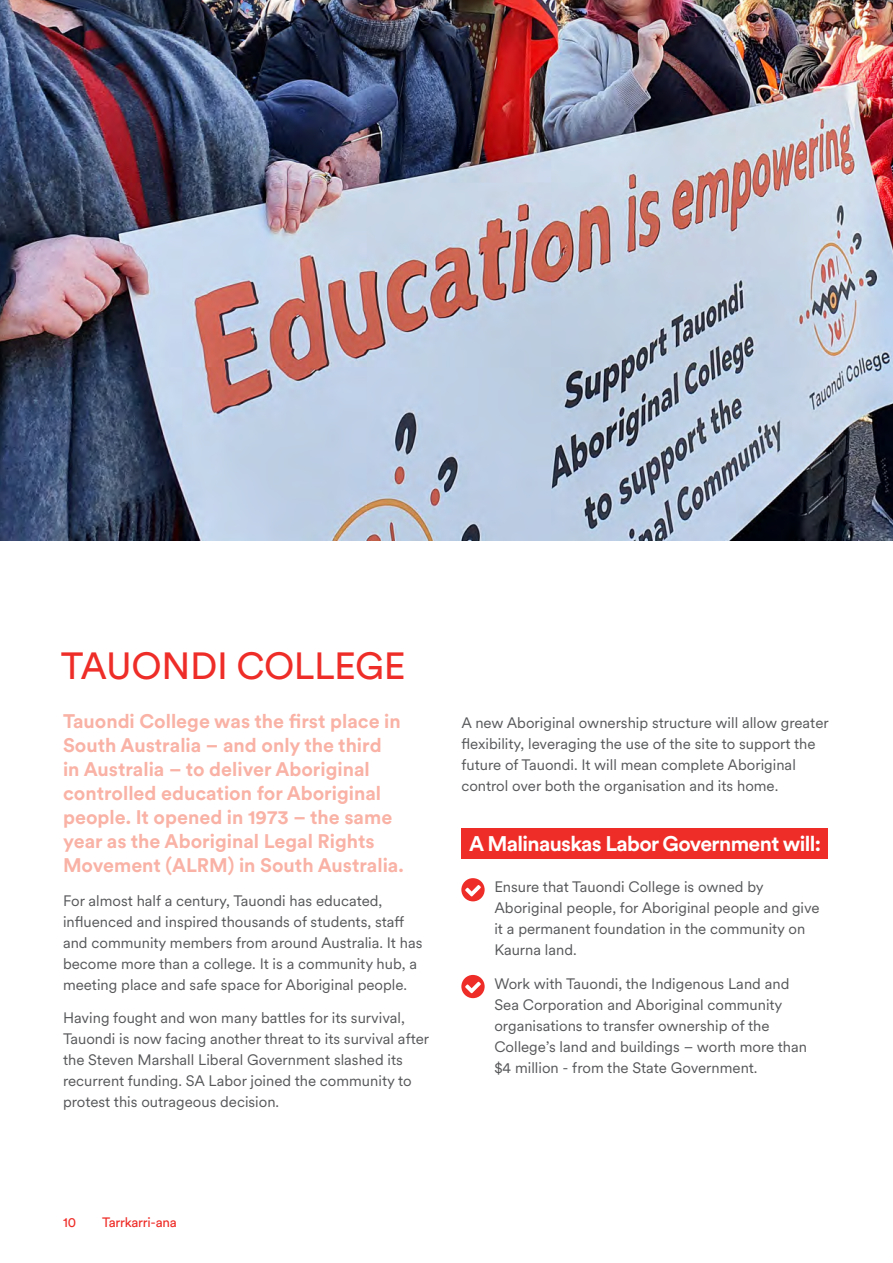
<style>
.page{position:relative;width:893px;height:1263px;background:#fff}
.page>*{position:absolute;margin:0;border:0;box-sizing:border-box;transform-origin:0 0}
.t1{font:37.5px "Circular XX";letter-spacing:-.01em;color:#ee2d28}
.t2{font:700 21px "Circular XX";letter-spacing:-.03em;color:#fff}
.t3{font:700 19.5px/24px "Circular XX";color:#f9b2a5}
.t4{font:15px/21px "Circular XX";color:#57585a}
.t5{font:13.5px "Circular XX";letter-spacing:-.02em;color:#ee2d28}
</style>
<div class="page">
<img style="left:0;top:0;width:893px;height:540px">
<div style="left:461px;top:828px;width:367px;height:31px;background:#ee2d28"></div>
<svg style="left:461px;top:878px;width:24px;height:23px"></svg>
<svg style="left:461px;top:975px;width:24px;height:23px"></svg>
<p class="t1" style="left:61px;top:641px;width:346px">TAUONDI COLLEGE</p>
<p class="t3" style="left:63px;top:708px;width:342px">Tauondi College was the first place in South Australia – and only the third<br>in Australia – to deliver Aboriginal controlled education for Aboriginal people. It opened in 1973 – the same year as the Aboriginal Legal Rights Movement (ALRM) in South Australia.</p>
<p class="t4" style="left:63px;top:889px;width:361px">For almost half a century, Tauondi has educated, influenced and inspired thousands of students, staff and community members from around Australia. It has become more than a college. It is a community hub, a meeting place and safe space for Aboriginal people.</p>
<p class="t4" style="left:63px;top:1007px;width:368px">Having fought and won many battles for its survival, Tauondi is now facing another threat to its survival after the Steven Marshall Liberal Government slashed its recurrent funding. SA Labor joined the community to protest this outrageous decision.</p>
<p class="t4" style="left:461px;top:712px;width:369px">A new Aboriginal ownership structure will allow greater flexibility, leveraging the use of the site to support the future of Tauondi. It will mean complete Aboriginal control over both the organisation and its home.</p>
<p class="t2" style="left:469px;top:829px;width:353px">A Malinauskas Labor Government will:</p>
<p class="t4" style="left:494px;top:876px;width:327px">Ensure that Tauondi College is owned by Aboriginal people, for Aboriginal people and give it a permanent foundation in the community on Kaurna land.</p>
<p class="t4" style="left:494px;top:973px;width:314px">Work with Tauondi, the Indigenous Land and Sea Corporation and Aboriginal community organisations to transfer ownership of the College’s land and buildings – worth more than $4 million - from the State Government.</p>
<p class="t5" style="left:63px;top:1214px;width:14px">10</p>
<p class="t5" style="left:102px;top:1214px;width:76px">Tarrkarri-ana</p>
</div>
